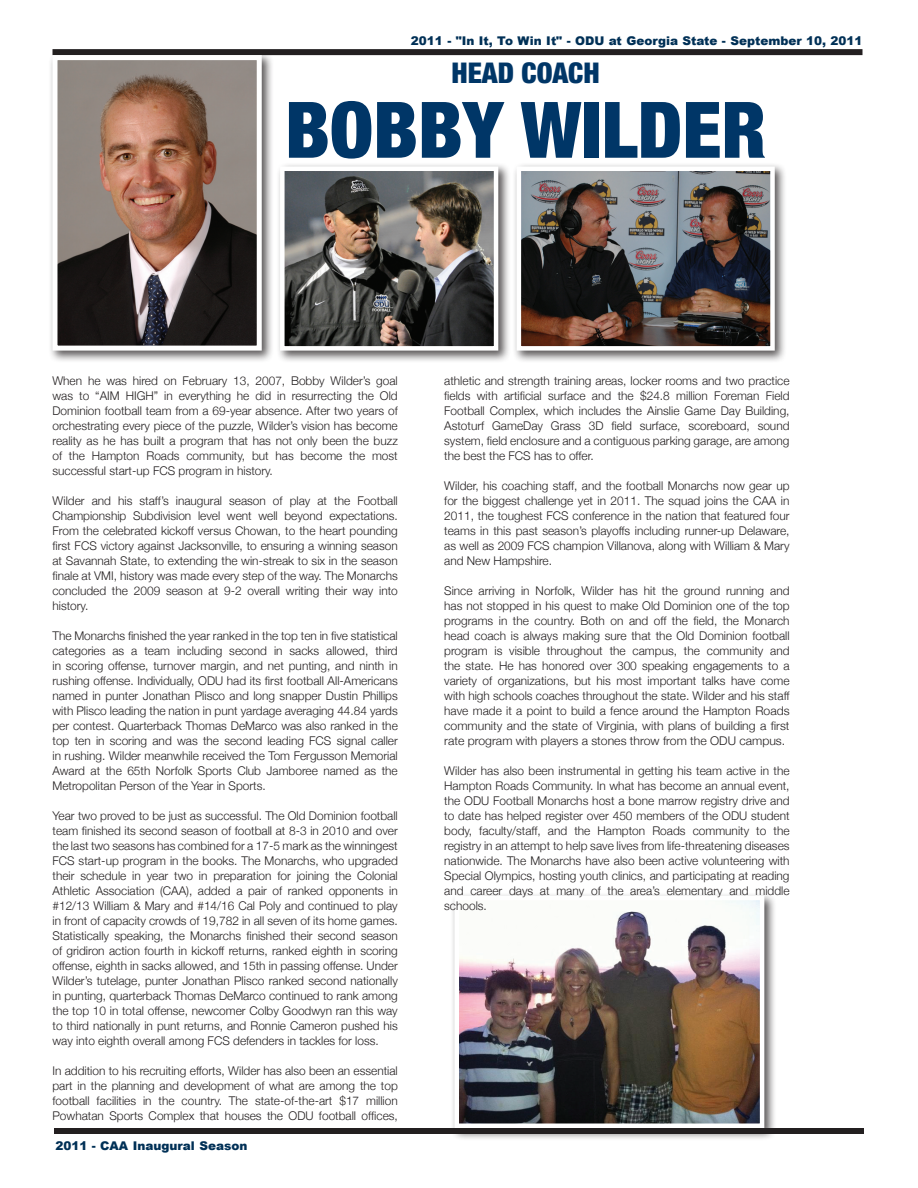
<style>
.page{position:relative;width:918px;height:1188px;background:#fff}
.page>*{position:absolute;margin:0;border:0;box-sizing:border-box;transform-origin:0 0}
.t1{font:900 condensed 78px "Helvetica Neue";color:#003667}
.t2{font:900 condensed 28.35px "Helvetica Neue";color:#003667}
.t3{font:300 12px/15px "Helvetica Neue";color:#231f20;text-align:justify}
.t4{font:900 12px "Arial";color:#003056}
</style>
<div class="page">
<div style="left:52px;top:49px;width:810px;height:6px;background:#231f20"></div>
<div style="left:54px;top:1128px;width:810px;height:6px;background:#231f20"></div>
<div style="left:451px;top:892px;width:326px;height:248px;background:#231f20;opacity:.75"></div>
<img style="left:459px;top:901px;width:300px;height:222px">
<div style="left:454px;top:896px;width:310px;height:232px;border:4px solid #fff"></div>
<div style="left:49px;top:51px;width:225px;height:312px;background:#231f20;opacity:.75"></div>
<img style="left:59px;top:61px;width:197px;height:284px">
<div style="left:53px;top:55px;width:209px;height:296px;border:5px solid #fff"></div>
<div style="left:513px;top:163px;width:274px;height:200px;background:#231f20;opacity:.75"></div>
<img style="left:522px;top:172px;width:248px;height:174px">
<div style="left:517px;top:167px;width:258px;height:184px;border:4px solid #fff"></div>
<div style="left:276px;top:163px;width:235px;height:200px;background:#231f20;opacity:.75"></div>
<img style="left:285px;top:172px;width:208px;height:174px">
<div style="left:280px;top:167px;width:218px;height:184px;border:4px solid #fff"></div>
<p class="t4" style="left:411px;top:32px;width:453px">2011 - "In It, To Win It" - ODU at Georgia State - September 10, 2011</p>
<p class="t2" style="left:451px;top:55px;width:150px">HEAD COACH</p>
<p class="t1" style="left:285px;top:82px;width:483px">BOBBY WILDER</p>
<p class="t3" style="left:52px;top:373px;width:347px">When he was hired on February 13, 2007, Bobby Wilder’s goal was to “AIM HIGH” in everything he did in resurrecting the Old Dominion football team from a 69-year absence. After two years of orchestrating every piece of the puzzle, Wilder’s vision has become reality as he has built a program that has not only been the buzz of the Hampton Roads community, but has become the most successful start-up FCS program in history.</p>
<p class="t3" style="left:52px;top:493px;width:347px">Wilder and his staff’s inaugural season of play at the Football Championship Subdivision level went well beyond expectations.<br>From the celebrated kickoff versus Chowan, to the heart pounding first FCS victory against Jacksonville, to ensuring a winning season at Savannah State, to extending the win-streak to six in the season finale at VMI, history was made every step of the way. The Monarchs concluded the 2009 season at 9-2 overall writing their way into history.</p>
<p class="t3" style="left:52px;top:628px;width:347px">The Monarchs finished the year ranked in the top ten in five statistical categories as a team including second in sacks allowed, third in scoring offense, turnover margin, and net punting, and ninth in rushing offense. Individually, ODU had its first football All-Americans named in punter Jonathan Plisco and long snapper Dustin Phillips with Plisco leading the nation in punt yardage averaging 44.84 yards per contest. Quarterback Thomas DeMarco was also ranked in the top ten in scoring and was the second leading FCS signal caller in rushing. Wilder meanwhile received the Tom Fergusson Memorial Award at the 65th Norfolk Sports Club Jamboree named as the Metropolitan Person of the Year in Sports.</p>
<p class="t3" style="left:52px;top:808px;width:347px">Year two proved to be just as successful. The Old Dominion football team finished its second season of football at 8-3 in 2010 and over the last two seasons has combined for a 17-5 mark as the winningest FCS start-up program in the books. The Monarchs, who upgraded their schedule in year two in preparation for joining the Colonial Athletic Association (CAA), added a pair of ranked opponents in #12/13 William &amp; Mary and #14/16 Cal Poly and continued to play in front of capacity crowds of 19,782 in all seven of its home games.<br>Statistically speaking, the Monarchs finished their second season of gridiron action fourth in kickoff returns, ranked eighth in scoring offense, eighth in sacks allowed, and 15th in passing offense. Under Wilder’s tutelage, punter Jonathan Plisco ranked second nationally in punting, quarterback Thomas DeMarco continued to rank among the top 10 in total offense, newcomer Colby Goodwyn ran this way to third nationally in punt returns, and Ronnie Cameron pushed his way into eighth overall among FCS defenders in tackles for loss.</p>
<p class="t3" style="left:52px;top:1063px;width:347px">In addition to his recruiting efforts, Wilder has also been an essential part in the planning and development of what are among the top football facilities in the country. The state-of-the-art $17 million Powhatan Sports Complex that houses the ODU football offices,</p>
<p class="t4" style="left:56px;top:1137px;width:193px">2011 - CAA Inaugural Season</p>
<p class="t3" style="left:444px;top:373px;width:347px">athletic and strength training areas, locker rooms and two practice fields with artificial surface and the $24.8 million Foreman Field Football Complex, which includes the Ainslie Game Day Building, Astoturf GameDay Grass 3D field surface, scoreboard, sound system, field enclosure and a contiguous parking garage, are among the best the FCS has to offer.</p>
<p class="t3" style="left:444px;top:478px;width:347px">Wilder, his coaching staff, and the football Monarchs now gear up for the biggest challenge yet in 2011. The squad joins the CAA in 2011, the toughest FCS conference in the nation that featured four teams in this past season’s playoffs including runner-up Delaware, as well as 2009 FCS champion Villanova, along with William &amp; Mary and New Hampshire.</p>
<p class="t3" style="left:444px;top:583px;width:347px">Since arriving in Norfolk, Wilder has hit the ground running and has not stopped in his quest to make Old Dominion one of the top programs in the country. Both on and off the field, the Monarch head coach is always making sure that the Old Dominion football program is visible throughout the campus, the community and the state. He has honored over 300 speaking engagements to a variety of organizations, but his most important talks have come with high schools coaches throughout the state. Wilder and his staff have made it a point to build a fence around the Hampton Roads community and the state of Virginia, with plans of building a first rate program with players a stones throw from the ODU campus.</p>
<p class="t3" style="left:444px;top:763px;width:347px">Wilder has also been instrumental in getting his team active in the Hampton Roads Community. In what has become an annual event, the ODU Football Monarchs host a bone marrow registry drive and to date has helped register over 450 members of the ODU student body, faculty/staff, and the Hampton Roads community to the registry in an attempt to help save lives from life-threatening diseases nationwide. The Monarchs have also been active volunteering with Special Olympics, hosting youth clinics, and participating at reading and career days at many of the area’s elementary and middle schools.</p>
</div>
